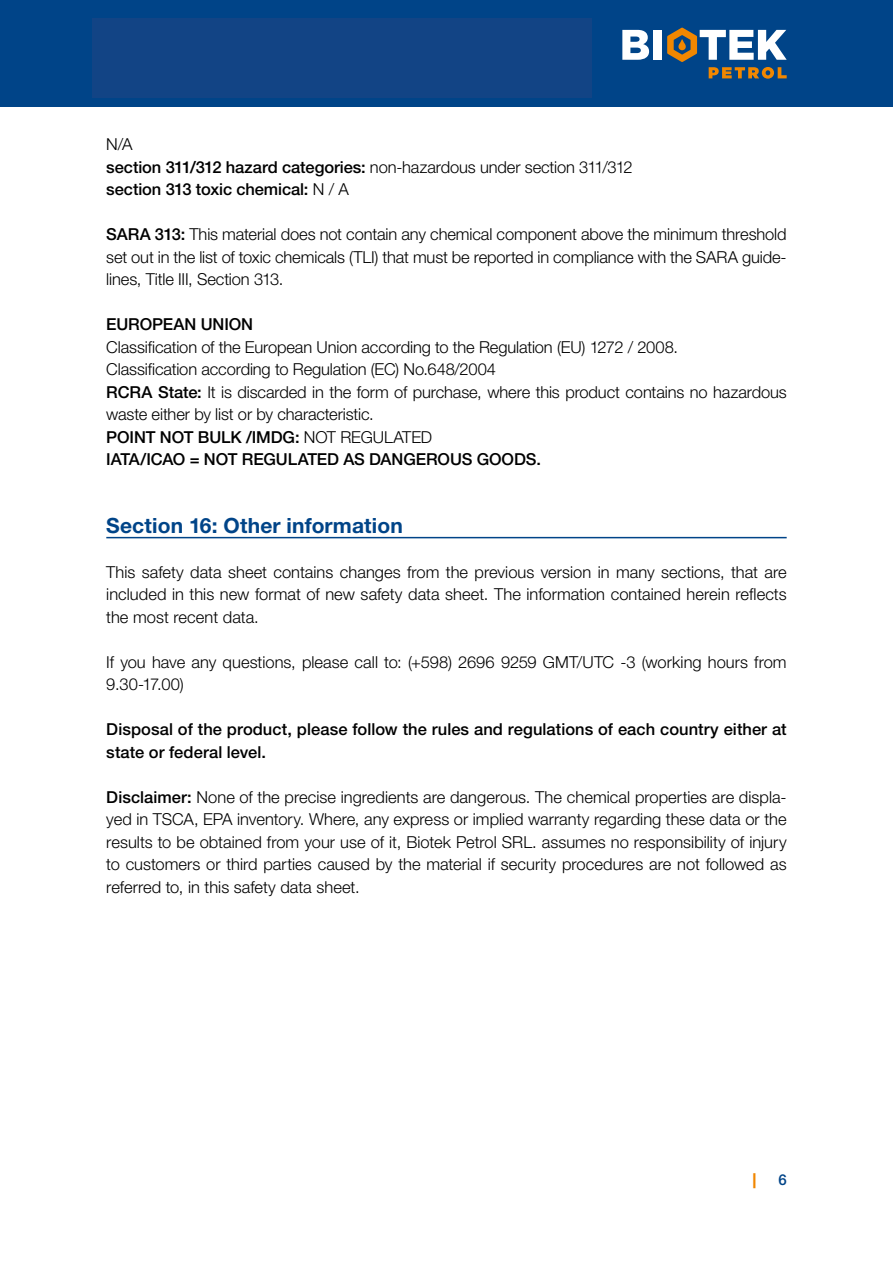
<style>
.page{position:relative;width:893px;height:1263px;background:#fff}
.page>*{position:absolute;margin:0;border:0;box-sizing:border-box;transform-origin:0 0}
.t1{font:700 21px "Helvetica Neue LT Std";letter-spacing:.005em;color:#048}
.t2{font:300 16.5px/22.5px "Helvetica Neue LT Std";letter-spacing:-.005em;color:#000;text-align:justify}
.t3{font:500 16.5px/22.5px "Helvetica Neue LT Std";color:#000}
.t4{font:800 15px "Helvetica Neue LT Std";color:#f18700}
.t5{font:500 15px "Helvetica Neue LT Std";color:#048}
.s1{font-weight:300}
.s2{font-weight:500}
</style>
<div class="page">
<div style="left:0;top:0;width:893px;height:106px;background:#048"></div>
<svg style="left:622px;top:30px;width:27px;height:30px"></svg>
<div style="left:653px;top:30px;width:9px;height:30px;background:#fff"></div>
<svg style="left:667px;top:28px;width:120px;height:51px"></svg>
<hr style="left:106px;top:537px;width:681px;height:1px;background:#048">
<div style="left:92px;top:18px;width:499px;height:80px;background:#124485"></div>
<p class="t3" style="left:106px;top:133px;width:528px"><span class="s1">N/A<br></span>section 311/312 hazard categories: <span class="s1">non-hazardous under section 311/312 </span>section 313 toxic chemical: <span class="s1">N / A</span></p>
<p class="t2" style="left:106px;top:223px;width:682px"><span class="s2">SARA 313:</span> This material does not contain any chemical component above the minimum threshold set out in the list of toxic chemicals (TLI) that must be reported in compliance with the SARA guide&shy;lines, Title III, Section 313.</p>
<p class="t3" style="left:106px;top:313px;width:148px">EUROPEAN UNION</p>
<p class="t2" style="left:106px;top:335px;width:682px;text-align:left">Classification of the European Union according to the Regulation (EU) 1272 / 2008.<br>Classification according to Regulation (EC) No.648/2004<br><span class="s2">RCRA State:</span> It is discarded in the form of purchase, where this product contains no hazardous waste either by list or by characteristic.<br><span class="s2">POINT NOT BULK /IMDG:</span> NOT REGULATED<br><span class="s2">IATA/ICAO = NOT REGULATED AS DANGEROUS GOODS.</span></p>
<p class="t1" style="left:106px;top:512px;width:298px">Section 16: Other information</p>
<p class="t2" style="left:106px;top:560px;width:682px">This safety data sheet contains changes from the previous version in many sections, that are included in this new format of new safety data sheet. The information contained herein reflects the most recent data.</p>
<p class="t2" style="left:106px;top:650px;width:682px">If you have any questions, please call to: (+598) 2696 9259 GMT/UTC -3 (working hours from<br>9.30-17.00)</p>
<p class="t3" style="left:106px;top:718px;width:682px">Disposal of the product, please follow the rules and regulations of each country either at state or federal level.</p>
<p class="t2" style="left:106px;top:785px;width:682px"><span class="s2">Disclaimer:</span> None of the precise ingredients are dangerous. The chemical properties are displa&shy;yed in TSCA, EPA inventory. Where, any express or implied warranty regarding these data or the results to be obtained from your use of it, Biotek Petrol SRL. assumes no responsibility of injury to customers or third parties caused by the material if security procedures are not followed as referred to, in this safety data sheet.</p>
<p class="t4" style="left:753px;top:1171px;width:5px">|</p>
<p class="t5" style="left:778px;top:1171px;width:10px">6</p>
</div>
